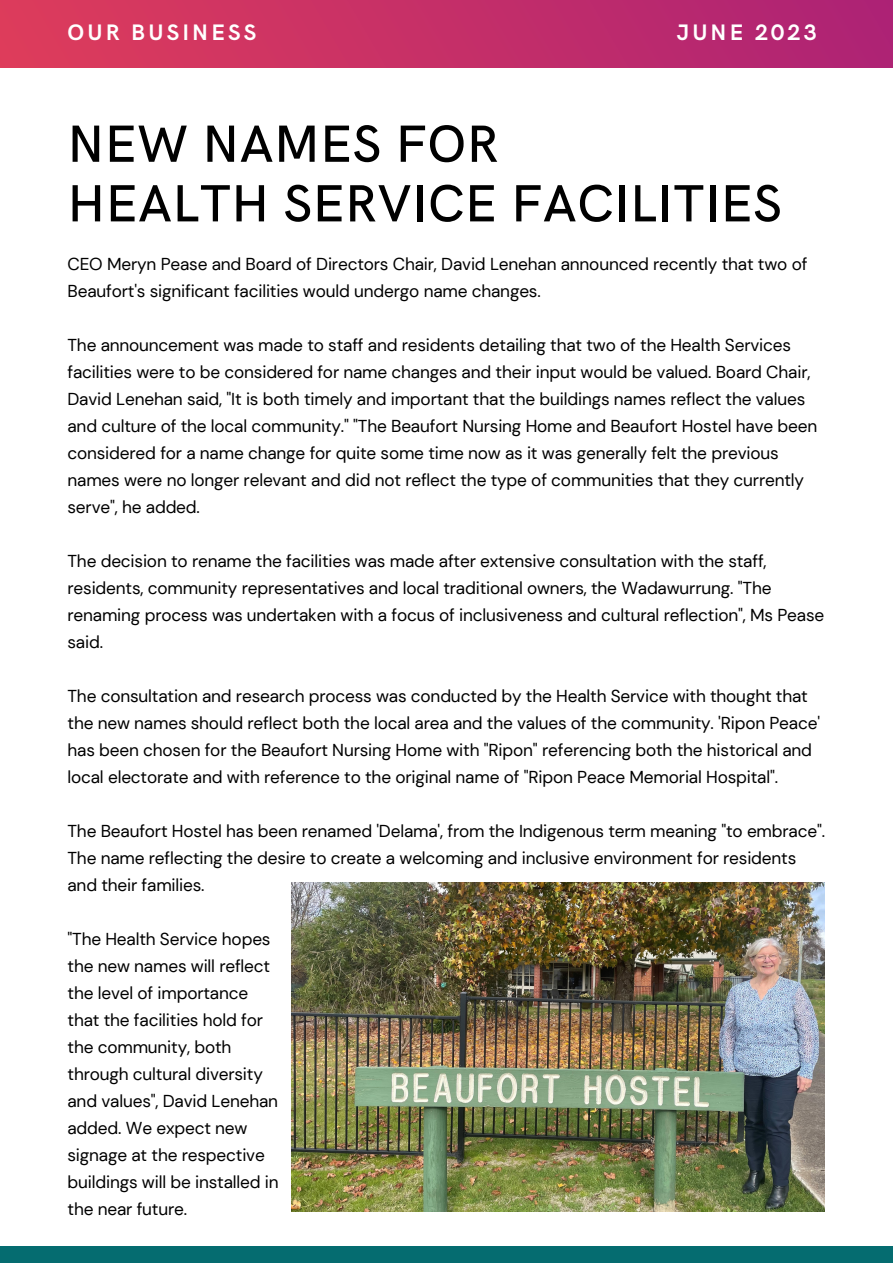
<style>
.page{position:relative;width:893px;height:1264px;background:#fff}
.page>*{position:absolute;margin:0;border:0;box-sizing:border-box;transform-origin:0 0}
.t1{font:500 52.5px "HK Grotesk";letter-spacing:.01em;color:#000}
.t2{font:700 22.5px "HK Grotesk";letter-spacing:.14em;color:#fff}
.t3{font:17.25px/27px "DM Sans";letter-spacing:-.01em;color:#000}
</style>
<div class="page">
<div style="left:0;top:0;width:892px;height:68px;background:linear-gradient(to right,#dd3c5b,#ad2275)"></div>
<div style="left:0;top:1246px;width:892px;height:16px;background:#056c70"></div>
<img style="left:292px;top:882px;width:532px;height:329px">
<p class="t2" style="left:67px;top:20px;width:190px">OUR BUSINESS</p>
<p class="t2" style="left:676px;top:20px;width:141px">JUNE 2023</p>
<p class="t1" style="left:67px;top:114px;width:432px">NEW NAMES FOR</p>
<p class="t1" style="left:67px;top:174px;width:715px">HEALTH SERVICE FACILITIES</p>
<p class="t3" style="left:67px;top:250px;width:741px">CEO Meryn Pease and Board of Directors Chair, David Lenehan announced recently that two of<br>Beaufort's significant facilities would undergo name changes.</p>
<p class="t3" style="left:67px;top:331px;width:751px">The announcement was made to staff and residents detailing that two of the Health Services facilities were to be considered for name changes and their input would be valued. Board Chair, David Lenehan said, "It is both timely and important that the buildings names reflect the values and culture of the local community." "The Beaufort Nursing Home and Beaufort Hostel have been considered for a name change for quite some time now as it was generally felt the previous names were no longer relevant and did not reflect the type of communities that they currently serve", he added.</p>
<p class="t3" style="left:67px;top:547px;width:758px">The decision to rename the facilities was made after extensive consultation with the staff, residents, community representatives and local traditional owners, the Wadawurrung. "The renaming process was undertaken with a focus of inclusiveness and cultural reflection", Ms Pease said.</p>
<p class="t3" style="left:67px;top:682px;width:754px">The consultation and research process was conducted by the Health Service with thought that the new names should reflect both the local area and the values of the community. 'Ripon Peace' has been chosen for the Beaufort Nursing Home with "Ripon" referencing both the historical and local electorate and with reference to the original name of "Ripon Peace Memorial Hospital".</p>
<p class="t3" style="left:67px;top:817px;width:759px">The Beaufort Hostel has been renamed 'Delama', from the Indigenous term meaning "to embrace".<br>The name reflecting the desire to create a welcoming and inclusive environment for residents and their families.</p>
<p class="t3" style="left:67px;top:925px;width:204px">"The Health Service hopes</p>
<p class="t3" style="left:67px;top:952px;width:204px">the new names will reflect</p>
<p class="t3" style="left:67px;top:979px;width:182px">the level of importance</p>
<p class="t3" style="left:67px;top:1006px;width:197px">that the facilities hold for</p>
<p class="t3" style="left:67px;top:1033px;width:165px">the community, both</p>
<p class="t3" style="left:67px;top:1060px;width:197px">through cultural diversity</p>
<p class="t3" style="left:67px;top:1087px;width:212px">and values", David Lenehan</p>
<p class="t3" style="left:67px;top:1114px;width:181px">added. We expect new</p>
<p class="t3" style="left:67px;top:1141px;width:199px">signage at the respective</p>
<p class="t3" style="left:67px;top:1168px;width:213px">buildings will be installed in</p>
<p class="t3" style="left:67px;top:1195px;width:121px">the near future.</p>
</div>
